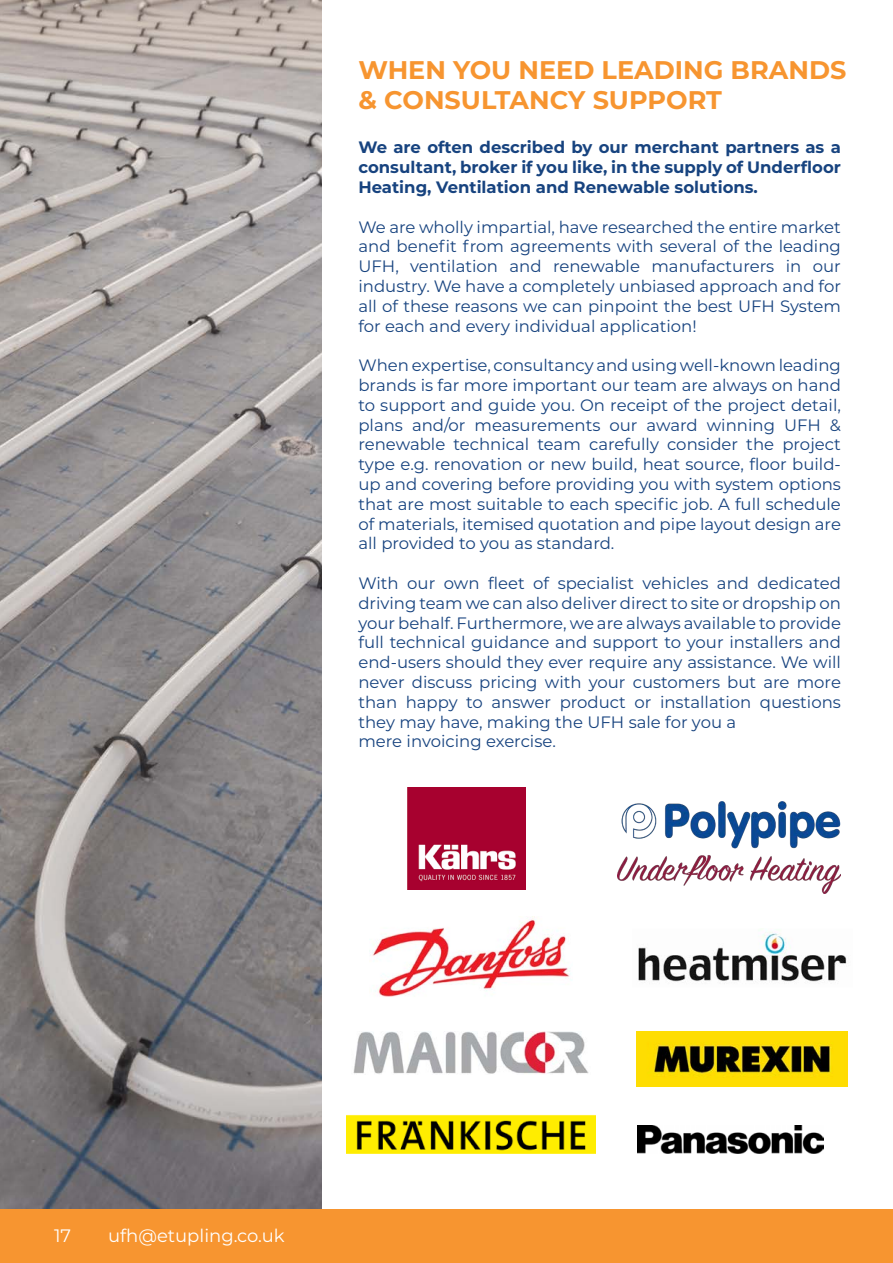
<style>
.page{position:relative;width:893px;height:1263px;background:#fff}
.page>*{position:absolute;margin:0;border:0;box-sizing:border-box;transform-origin:0 0}
.t1{font:700 25.5px/30.6px "Montserrat";color:#f79530}
.t2{font:18px "Montserrat";color:#fff}
.t3{font:16.5px/19.8px "Montserrat";color:#17437f;text-align:justify}
.t4{font:700 16.5px/19.8px "Montserrat";color:#17437f;text-align:justify}
</style>
<div class="page">
<img style="left:0;top:0;width:321px;height:1210px">
<div style="left:0;top:1210px;width:893px;height:53px;background:#f79530"></div>
<img style="left:617px;top:802px;width:224px;height:91px">
<img style="left:408px;top:787px;width:117px;height:102px">
<img style="left:372px;top:916px;width:199px;height:81px">
<img style="left:638px;top:932px;width:209px;height:52px">
<img style="left:637px;top:1031px;width:211px;height:55px">
<img style="left:353px;top:1031px;width:236px;height:43px">
<img style="left:347px;top:1115px;width:249px;height:39px">
<img style="left:637px;top:1125px;width:186px;height:29px">
<p class="t1" style="left:358px;top:53px;width:489px">WHEN YOU NEED LEADING BRANDS &amp; CONSULTANCY SUPPORT</p>
<p class="t4" style="left:358px;top:137px;width:484px">We are often described by our merchant partners as a consultant, broker if you like, in the supply of Underfloor Heating, Ventilation and Renewable solutions.</p>
<p class="t3" style="left:358px;top:216px;width:484px">We are wholly impartial, have researched the entire market and benefit from agreements with several of the leading UFH, ventilation and renewable manufacturers in our industry. We have a completely unbiased approach and for all of these reasons we can pinpoint the best UFH System for each and every individual application!</p>
<p class="t3" style="left:358px;top:355px;width:484px">When expertise, consultancy and using well-known leading brands is far more important our team are always on hand to support and guide you. On receipt of the project detail, plans and/or measurements our award winning UFH &amp; renewable technical team carefully consider the project type e.g. renovation or new build, heat source, floor build&shy;up and covering before providing you with system options that are most suitable to each specific job. A full schedule of materials, itemised quotation and pipe layout design are all provided to you as standard.</p>
<p class="t3" style="left:358px;top:573px;width:484px">With our own fleet of specialist vehicles and dedicated driving team we can also deliver direct to site or dropship on your behalf. Furthermore, we are always available to provide full technical guidance and support to your installers and end-users should they ever require any assistance. We will never discuss pricing with your customers but are more than happy to answer product or installation questions they may have, making the UFH sale for you a</p>
<p class="t3" style="left:358px;top:731px;width:199px">mere invoicing exercise.</p>
<p class="t2" style="left:54px;top:1223px;width:19px">17</p>
<p class="t2" style="left:108px;top:1223px;width:178px">ufh@etupling.co.uk</p>
</div>
